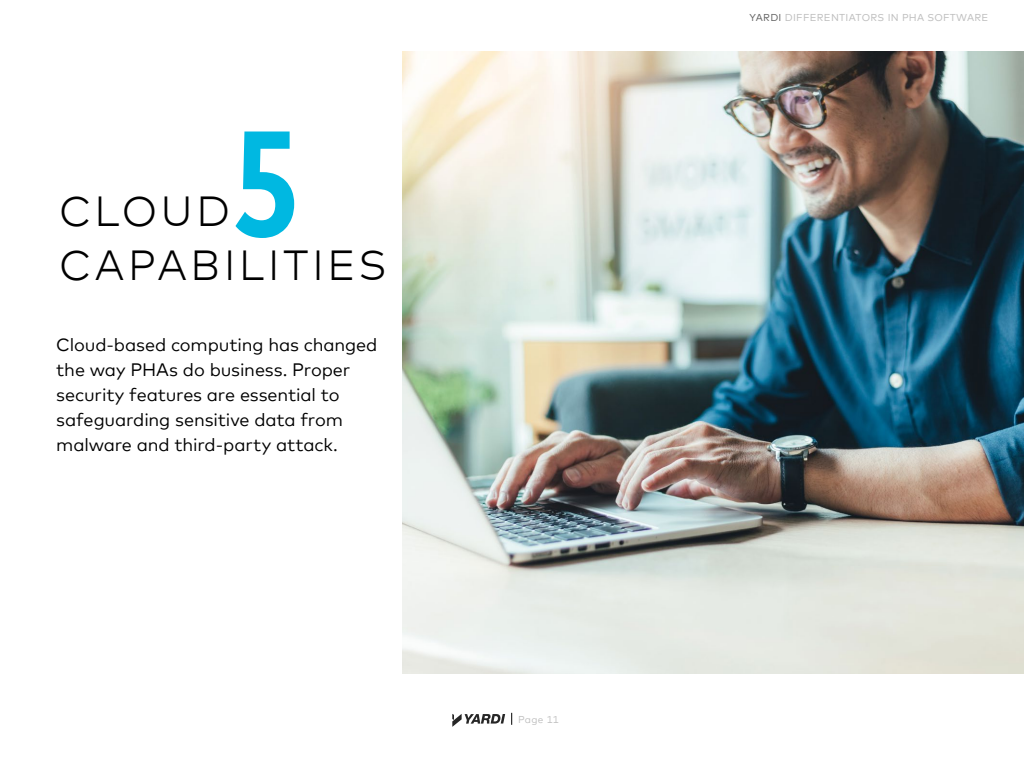
<style>
.page{position:relative;width:1024px;height:768px;background:#fff}
.page>*{position:absolute;margin:0;border:0;box-sizing:border-box;transform-origin:0 0}
.t1{font:700 condensed 150px "Mark Offc Pro";color:#00b8e1}
.t2{font:300 42px/54px "Mark Offc Pro";letter-spacing:.09em;color:#000}
.t3{font:18px/25px "Mark Offc Pro";letter-spacing:-.005em;color:#000}
.t4{font:10px "Mark Offc Pro";letter-spacing:.03em;color:#bfbfbf}
.t5{font:10px "Mark Offc Pro";letter-spacing:.025em;color:#bfbfbf}
.s1{color:#666}
</style>
<div class="page">
<img style="left:402px;top:52px;width:622px;height:622px">
<svg style="left:452px;top:714px;width:53px;height:13px"></svg>
<svg style="left:511px;top:713px;width:1px;height:12px"></svg>
<h1 class="t1" style="left:233px;top:73px;width:67px">5</h1>
<h2 class="t2" style="left:59px;top:181px;width:329px">CLOUD<br>CAPABILITIES</h2>
<p class="t3" style="left:56px;top:331px;width:323px">Cloud-based computing has changed the way PHAs do business. Proper security features are essential to safeguarding sensitive data from malware and third-party attack.</p>
<p class="t5" style="left:518px;top:712px;width:42px">Page 11</p>
<p class="t4" style="left:750px;top:10px;width:240px"><span class="s1">YARDI</span> DIFFERENTIATORS IN PHA SOFTWARE</p>
</div>
